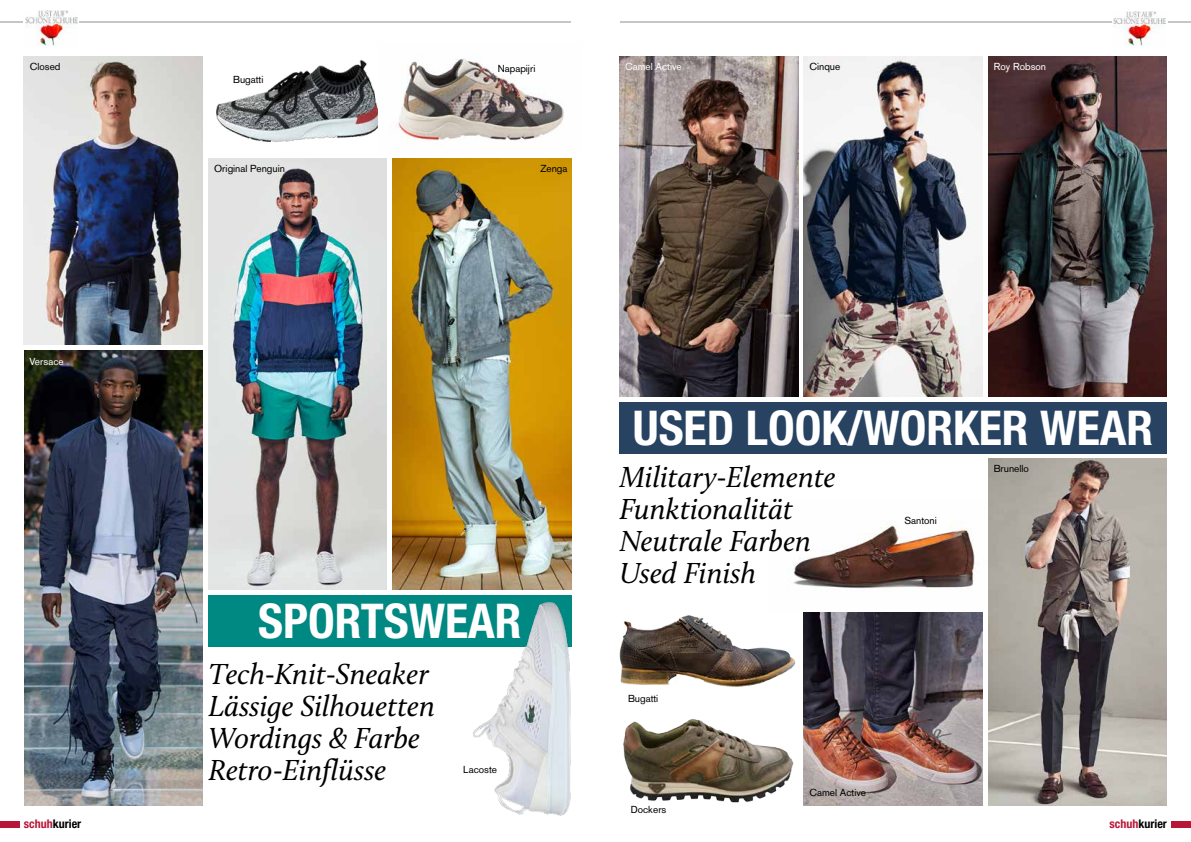
<style>
.page{position:relative;width:1191px;height:842px;background:#fff}
.page>*{position:absolute;margin:0;border:0;box-sizing:border-box;transform-origin:0 0}
.t1{font:700 condensed 48px "Helvetica Neue";color:#fff}
.t2{font:italic 30px/32px "Calluna";color:#000}
.t3{font:700 condensed 12px "Helvetica Neue LT Pro";color:#000}
.t4{font:10px "Akzidenz Grotesk";color:#000}
.t5{font:10px "Akzidenz Grotesk";color:#fff}
.s1{color:#b81638}
</style>
<div class="page">
<div style="left:1171px;top:821px;width:20px;height:7px;background:#b81638"></div>
<div style="left:0;top:821px;width:20px;height:7px;background:#b81638"></div>
<img style="left:25px;top:10px;width:53px;height:36px">
<img style="left:1113px;top:11px;width:52px;height:35px">
<hr style="left:79px;top:21px;width:492px;height:2px;background:#c5c6c6">
<hr style="left:0;top:21px;width:23px;height:2px;background:#c5c6c6">
<hr style="left:619px;top:21px;width:492px;height:2px;background:#c5c6c6">
<hr style="left:1168px;top:21px;width:23px;height:2px;background:#c5c6c6">
<img style="left:793px;top:522px;width:182px;height:67px">
<div style="left:208px;top:595px;width:363px;height:51px;background:#008882"></div>
<img style="left:24px;top:57px;width:179px;height:287px">
<img style="left:216px;top:60px;width:184px;height:99px">
<img style="left:472px;top:585px;width:100px;height:231px">
<img style="left:378px;top:58px;width:186px;height:95px">
<img style="left:988px;top:458px;width:178px;height:347px">
<img style="left:623px;top:719px;width:185px;height:87px">
<img style="left:803px;top:612px;width:179px;height:193px">
<img style="left:208px;top:159px;width:179px;height:431px">
<img style="left:24px;top:350px;width:179px;height:455px">
<img style="left:393px;top:159px;width:178px;height:431px">
<div style="left:619px;top:403px;width:547px;height:51px;background:#274361"></div>
<img style="left:619px;top:57px;width:179px;height:340px">
<img style="left:803px;top:57px;width:179px;height:340px">
<img style="left:988px;top:57px;width:178px;height:340px">
<img style="left:619px;top:615px;width:177px;height:72px">
<p class="t4" style="left:30px;top:61px;width:32px">Closed</p>
<p class="t5" style="left:30px;top:355px;width:36px">Versace</p>
<p class="t4" style="left:233px;top:74px;width:32px">Bugatti</p>
<p class="t4" style="left:498px;top:62px;width:39px">Napapijri</p>
<p class="t4" style="left:214px;top:163px;width:72px">Original Penguin</p>
<p class="t4" style="left:540px;top:163px;width:29px">Zenga</p>
<p class="t5" style="left:625px;top:61px;width:58px">Camel Active</p>
<p class="t4" style="left:809px;top:61px;width:32px">Cinque</p>
<p class="t5" style="left:994px;top:61px;width:54px">Roy Robson</p>
<h1 class="t1" style="left:258px;top:592px;width:265px">SPORTSWEAR</h1>
<p class="t2" style="left:208px;top:658px;width:228px">Tech-Knit-Sneaker<br>Lässige Silhouetten<br>Wordings &amp; Farbe<br>Retro-Einflüsse</p>
<p class="t4" style="left:463px;top:764px;width:35px">Lacoste</p>
<h1 class="t1" style="left:633px;top:399px;width:522px">USED LOOK/WORKER WEAR</h1>
<p class="t2" style="left:619px;top:460px;width:218px">Military-Elemente<br>Funktionalität<br>Neutrale Farben<br>Used Finish</p>
<p class="t4" style="left:993px;top:462px;width:37px">Brunello</p>
<p class="t4" style="left:904px;top:514px;width:34px">Santoni</p>
<p class="t4" style="left:628px;top:692px;width:32px">Bugatti</p>
<p class="t4" style="left:630px;top:803px;width:37px">Dockers</p>
<p class="t4" style="left:809px;top:786px;width:58px">Camel Active</p>
<p class="t3" style="left:24px;top:817px;width:59px"><span class="s1">schuh</span>kurier</p>
<p class="t3" style="left:1109px;top:817px;width:59px"><span class="s1">schuh</span>kurier</p>
</div>
